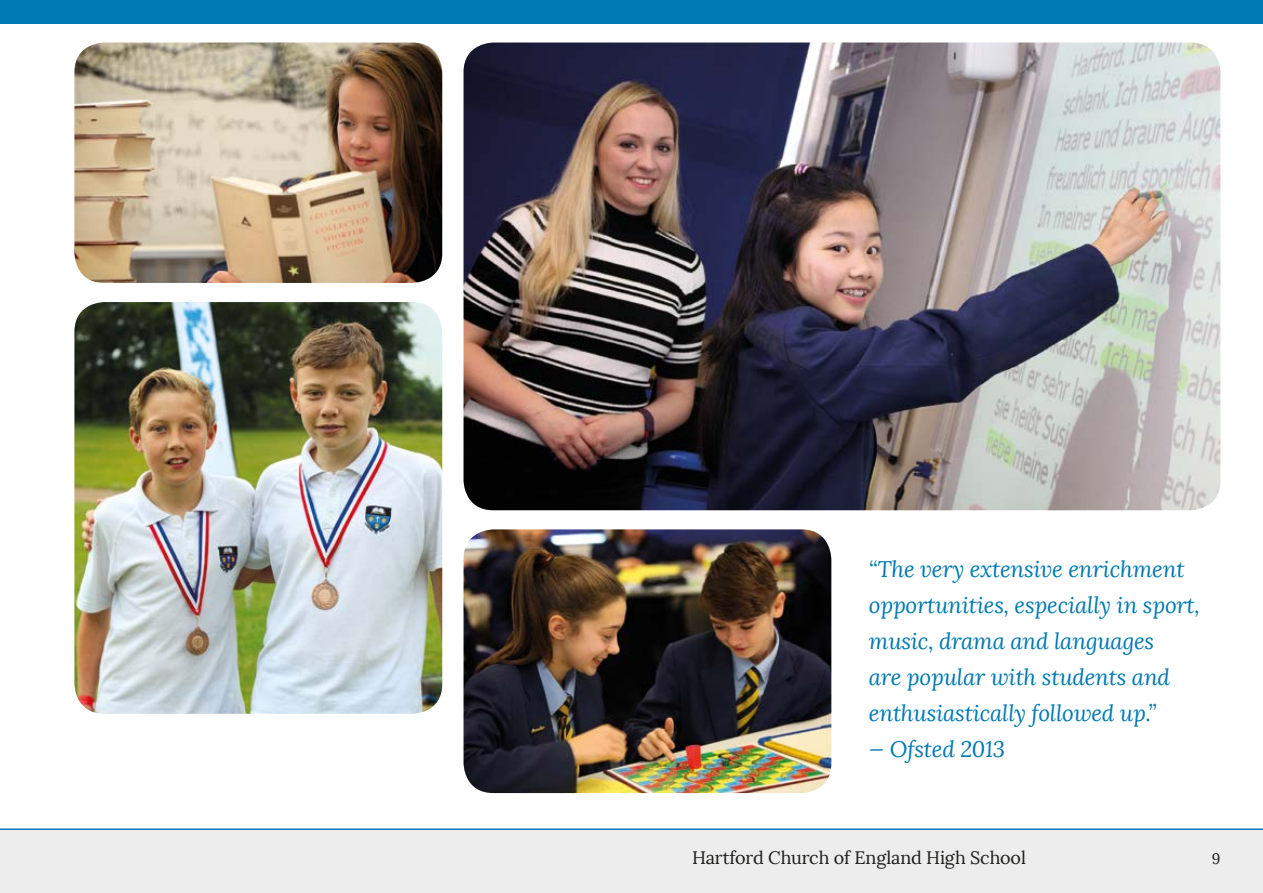
<style>
.page{position:relative;width:1263px;height:893px;background:#fff}
.page>*{position:absolute;margin:0;border:0;box-sizing:border-box;transform-origin:0 0}
.Quote_Big{font:italic 22.5px/36px "Lora";letter-spacing:-.01em;color:#007ab3}
.body{font:18px "Lora";letter-spacing:-.01em;color:#1d1d1b}
.t1{font:15px "Lora";color:#1d1d1b}
</style>
<div class="page">
<img style="left:74px;top:302px;width:368px;height:412px">
<img style="left:463px;top:529px;width:368px;height:264px">
<img style="left:74px;top:43px;width:368px;height:240px">
<img style="left:463px;top:43px;width:757px;height:467px">
<div style="left:0;top:829px;width:1263px;height:64px;background:#ededed"></div>
<hr style="left:0;top:828px;width:1263px;height:2px;background:#007ab3">
<div style="left:0;top:0;width:1263px;height:23px;background:#007ab3"></div>
<p class="Quote_Big" style="left:869px;top:551px;width:332px">“The very extensive enrichment opportunities, especially in sport, music, drama and languages<br>are popular with students and enthusiastically followed up.”</p>
<p class="Quote_Big" style="left:869px;top:731px;width:138px">— Ofsted 2013</p>
<p class="body" style="left:692px;top:847px;width:335px">Hartford Church of England High School</p>
<p class="t1" style="left:1212px;top:849px;width:10px">9</p>
</div>
